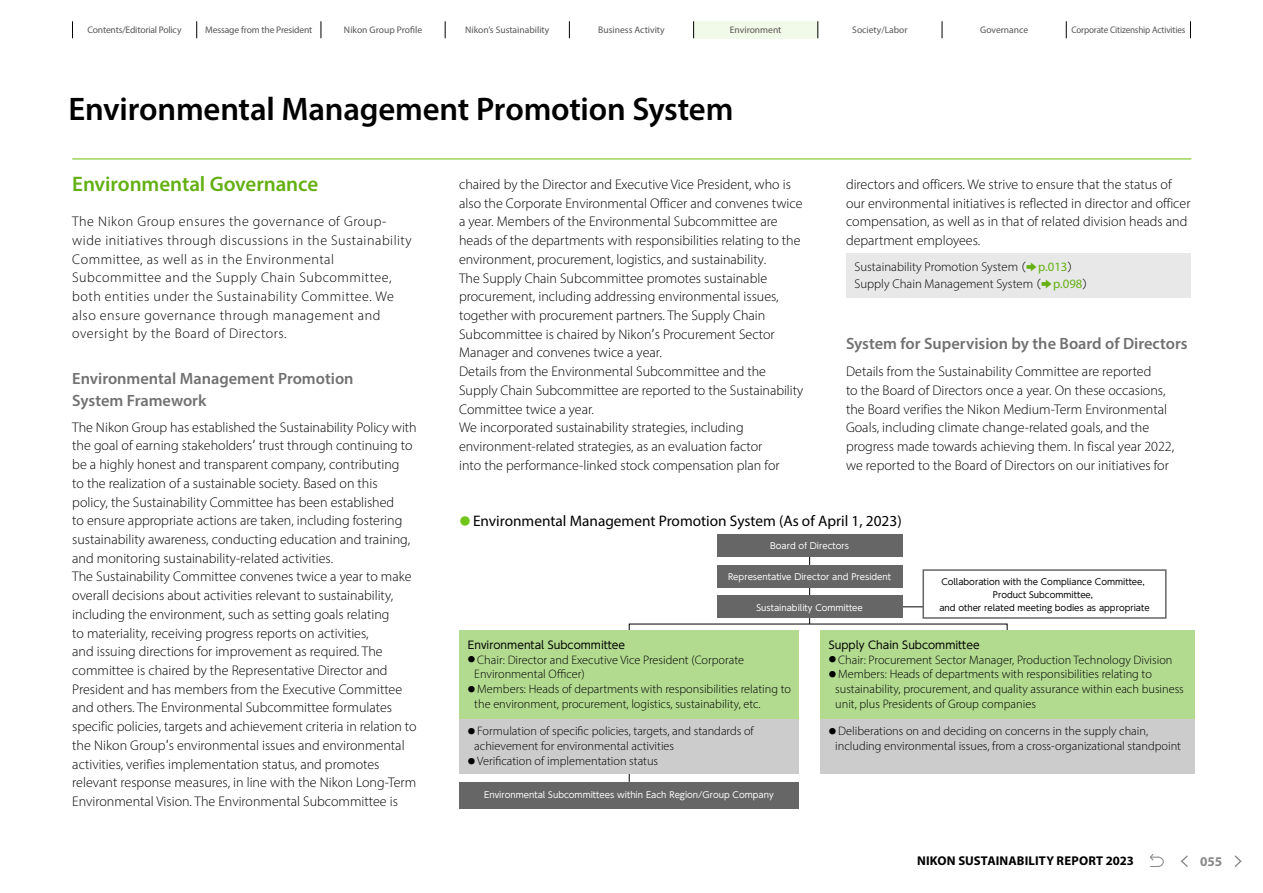
<style>
.page{position:relative;width:1263px;height:893px;background:#fff}
.page>*{position:absolute;margin:0;border:0;box-sizing:border-box;transform-origin:0 0}
.t1{font:600 32.7px "Myriad Pro";letter-spacing:-.005em;color:#000}
.t2{font:600 21px "Myriad Pro";letter-spacing:-.005em;color:#64b013}
.t3{font:600 16.35px/21.3px "Myriad Pro";color:#727171}
.t4{font:15.3px "Myriad Pro";color:#000}
.t5{font:300 14.1px/18.8px "Myriad Pro";color:#000}
.t6{font:300 14.1px/18.8px "Myriad Pro";letter-spacing:.035em;color:#000}
.t7{font:700 13.35px "Myriad Pro";color:#898989}
.t8{font:300 12.75px "Myriad Pro";color:#000}
.t9{font:700 12.75px "Myriad Pro";letter-spacing:.01em;color:#000}
.t10{font:12.75px "Myriad Pro";color:#64b013}
.t11{font:300 12.3px/15px "Myriad Pro";color:#000}
.t12{font:10.65px "UD Shin Go Pro";color:#000}
.t13{font:300 10.65px "PUD Shin Go Pr 6 N";color:#000}
.t14{font:10.65px "PUD Shin Go Pr 6 N";color:#71c418}
.t15{font:9.6px "Myriad Pro";letter-spacing:-.01em;color:#595757}
.t16{font:9.6px "Myriad Pro";letter-spacing:-.01em;color:#595757;scale:.95 1}
.t17{font:8.55px "UD Shin Go Pro";color:#fff}
.t18{font:8.55px/12.9px "UD Shin Go Pro";color:#000;text-align:center}
.t19{font:300 7.5px "PUD Shin Go Pr 6 N";color:#000}
.s1{font-family:"PUD Shin Go Pr 6 N";font-size:12.75px}
.s2{font-weight:400;color:#64b013}
</style>
<div class="page">
<svg style="left:72px;top:21px;width:1px;height:17px"></svg>
<svg style="left:1190px;top:21px;width:1px;height:17px"></svg>
<hr style="left:809px;top:556px;width:1px;height:68px;background:#040404">
<svg style="left:629px;top:624px;width:378px;height:158px"></svg>
<hr style="left:886px;top:607px;width:77px;height:1px;background:#040404">
<div style="left:717px;top:534px;width:185px;height:22px;background:#666"></div>
<div style="left:717px;top:565px;width:185px;height:22px;background:#666"></div>
<div style="left:717px;top:596px;width:185px;height:22px;background:#666"></div>
<div style="left:459px;top:630px;width:340px;height:89px;background:#b3db90"></div>
<div style="left:820px;top:630px;width:374px;height:89px;background:#b3db90"></div>
<div style="left:820px;top:719px;width:374px;height:54px;background:#ccc"></div>
<div style="left:459px;top:719px;width:340px;height:54px;background:#ccc"></div>
<div style="left:459px;top:782px;width:340px;height:26px;background:#666"></div>
<div style="left:923px;top:570px;width:243px;height:48px;background:#fff"></div>
<div style="left:922px;top:569px;width:244px;height:50px;border:2px solid #666"></div>
<hr style="left:72px;top:158px;width:1119px;height:1px;background:#71c418">
<div style="left:846px;top:253px;width:344px;height:45px;background:#e8e8e8"></div>
<div style="left:694px;top:21px;width:124px;height:17px;background:#f1f9e8"></div>
<svg style="left:196px;top:21px;width:1px;height:17px"></svg>
<svg style="left:693px;top:21px;width:1px;height:17px"></svg>
<svg style="left:445px;top:21px;width:1px;height:17px"></svg>
<svg style="left:942px;top:21px;width:1px;height:17px"></svg>
<svg style="left:321px;top:21px;width:1px;height:17px"></svg>
<svg style="left:817px;top:21px;width:1px;height:17px"></svg>
<svg style="left:569px;top:21px;width:1px;height:17px"></svg>
<svg style="left:1066px;top:21px;width:1px;height:17px"></svg>
<svg style="left:1181px;top:855px;width:7px;height:12px"></svg>
<svg style="left:1234px;top:855px;width:8px;height:12px"></svg>
<svg style="left:1149px;top:854px;width:15px;height:13px"></svg>
<p class="t15" style="left:88px;top:24px;width:95px">Contents/Editorial Policy</p>
<p class="t15" style="left:205px;top:24px;width:109px">Message from the President</p>
<p class="t15" style="left:344px;top:24px;width:80px">Nikon Group Profile</p>
<p class="t15" style="left:465px;top:24px;width:86px">Nikons’ Sustainability</p>
<p class="t15" style="left:598px;top:24px;width:68px">Business Activity</p>
<p class="t15" style="left:730px;top:24px;width:53px">Environment</p>
<p class="t15" style="left:852px;top:24px;width:57px">Society/Labor</p>
<p class="t15" style="left:980px;top:24px;width:50px">Governance</p>
<p class="t16" style="left:1071px;top:24px;width:121px">Corporate Citizenship Activities</p>
<h1 class="t1" style="left:69px;top:89px;width:666px">Environmental Management Promotion System</h1>
<h2 class="t2" style="left:72px;top:171px;width:247px">Environmental Governance</h2>
<p class="t6" style="left:72px;top:212px;width:316px">The Nikon Group ensures the governance of Group-</p>
<p class="t6" style="left:72px;top:249px;width:323px">Committee, as well as in the Environmental Subcommittee and the Supply Chain Subcommittee, both entities under the Sustainability Committee. We also ensure governance through management and oversight by the Board of Directors.</p>
<p class="t6" style="left:72px;top:231px;width:341px">wide initiatives through discussions in the Sustainability</p>
<p class="t3" style="left:72px;top:368px;width:283px">Environmental Management Promotion<br>System Framework</p>
<p class="t5" style="left:72px;top:418px;width:346px">The Nikon Group has established the Sustainability Policy with the goal of earning stakeholders<span class="s1">ʼ</span> trust through continuing to be a highly honest and transparent company, contributing<br>to the realization of a sustainable society. Based on this policy, the Sustainability Committee has been established<br>to ensure appropriate actions are taken, including fostering sustainability awareness, conducting education and training, and monitoring sustainability-related activities.<br>The Sustainability Committee convenes twice a year to make overall decisions about activities relevant to sustainability, including the environment, such as setting goals relating<br>to materiality, receiving progress reports on activities,<br>and issuing directions for improvement as required. The committee is chaired by the Representative Director and President and has members from the Executive Committee and others. The Environmental Subcommittee formulates specific policies, targets and achievement criteria in relation to the Nikon Group<span class="s1">ʼ</span>s environmental issues and environmental activities, verifies implementation status, and promotes relevant response measures in, line with the Nikon Long-Term Environmental Vision. The Environmental Subcommittee is</p>
<p class="t5" style="left:459px;top:175px;width:346px">chaired by the Director and Executive Vice President, who is also the Corporate Environmental Officer and convenes twice a year. Members of the Environmental Subcommittee are heads of the departments with responsibilities relating to the environment, procurement, logistics, and sustainability.<br>The Supply Chain Subcommittee promotes sustainable procurement, including addressing environmental issues, together with procurement partners. The Supply Chain Subcommittee is chaired by Nikon<span class="s1">ʼ</span>s Procurement Sector Manager and convenes twice a year.<br>Details from the Environmental Subcommittee and the Supply Chain Subcommittee are reported to the Sustainability Committee twice a year.<br>We incorporated sustainability strategies, including environment-related strategies, as an evaluation factor<br>into the performance-linked stock compensation plan for</p>
<p class="t5" style="left:846px;top:175px;width:346px">directors and officers. We strive to ensure that the status of our environmental initiatives is reflected in director and officer compensation, as well as in that of related division heads and department employees.</p>
<p class="t13" style="left:1015px;top:259px;width:23px">（<span class="s2">➡</span></p>
<p class="t13" style="left:1067px;top:259px;width:12px">(</p>
<p class="t8" style="left:854px;top:259px;width:165px">Sustainability Promotion System</p>
<p class="t10" style="left:1038px;top:259px;width:31px">p.013</p>
<p class="t13" style="left:1031px;top:276px;width:23px">（<span class="s2">➡</span></p>
<p class="t13" style="left:1082px;top:276px;width:12px">(</p>
<p class="t8" style="left:854px;top:276px;width:180px">Supply Chain Management System</p>
<p class="t10" style="left:1053px;top:276px;width:31px">p.098</p>
<p class="t3" style="left:846px;top:332px;width:343px">System for Supervision by the Board of Directors</p>
<p class="t5" style="left:846px;top:362px;width:330px">Details from the Sustainability Committee are reported<br>to the Board of Directors once a year. On these occasions, the Board verifies the Nikon Medium-Term Environmental Goals, including climate change-related goals, and the progress made towards achieving them In. fiscal year 2022, we reported to the Board of Directors on our initiatives for</p>
<p class="t4" style="left:473px;top:511px;width:430px">Environmental Management Promotion System (As of April 1, 2023(</p>
<p class="t14" style="left:460px;top:515px;width:12px">●</p>
<p class="t17" style="left:770px;top:539px;width:80px">Board of Directors</p>
<p class="t17" style="left:728px;top:570px;width:165px">Representative Director and President</p>
<p class="t17" style="left:756px;top:601px;width:108px">Sustainability Committee</p>
<p class="t18" style="left:939px;top:575px;width:212px">Collaboration with the Compliance Committee,<br>Product Subcommittee,<br>and other related meeting bodies as appropriate</p>
<p class="t12" style="left:468px;top:636px;width:159px">Environmental Subcommittee</p>
<p class="t11" style="left:477px;top:652px;width:268px">Chair: Director and Executive Vice President (Corporate</p>
<p class="t19" style="left:468px;top:654px;width:9px">●</p>
<p class="t12" style="left:829px;top:636px;width:152px">Supply Chain Subcommittee</p>
<p class="t11" style="left:838px;top:652px;width:336px">Chair: Procurement Sector Manager, Production Technology Division</p>
<p class="t19" style="left:829px;top:654px;width:9px">●</p>
<p class="t11" style="left:474px;top:667px;width:318px">Environmental O<br>Members: Heads of departments with responsibilities relating to</p>
<p class="t11" style="left:566px;top:667px;width:20px">cer(</p>
<p class="t19" style="left:468px;top:684px;width:9px">●</p>
<p class="t11" style="left:474px;top:697px;width:288px">the environment, procurement, logistics, sustainability, etc.</p>
<p class="t11" style="left:477px;top:723px;width:102px">Formulation of speci</p>
<p class="t11" style="left:583px;top:723px;width:172px">c policies, targets, and standards of</p>
<p class="t19" style="left:468px;top:725px;width:9px">●</p>
<p class="t11" style="left:501px;top:738px;width:174px;text-indent:-27px">achievement for environmental activities cation of implementation status</p>
<p class="t11" style="left:477px;top:753px;width:20px">Veri</p>
<p class="t19" style="left:468px;top:755px;width:9px">●</p>
<p class="t11" style="left:838px;top:667px;width:315px">Members: Heads of departments with responsibilities relating to</p>
<p class="t19" style="left:829px;top:669px;width:9px">●</p>
<p class="t11" style="left:835px;top:682px;width:350px">sustainability, procurement, and quality assurance within each business unit, plus Presidents of Group companies</p>
<p class="t11" style="left:838px;top:723px;width:311px">Deliberations on and deciding on concerns in the supply chain,</p>
<p class="t19" style="left:829px;top:725px;width:9px">●</p>
<p class="t11" style="left:835px;top:738px;width:347px">including environmental issues, from a cross-organizational standpoint</p>
<p class="t17" style="left:484px;top:788px;width:291px">Environmental Subcommittees within Each Region/Group Company</p>
<p class="t9" style="left:917px;top:852px;width:218px">NIKON SUSTAINABILITY REPORT 2023</p>
<p class="t7" style="left:1200px;top:852px;width:24px">055</p>
</div>
